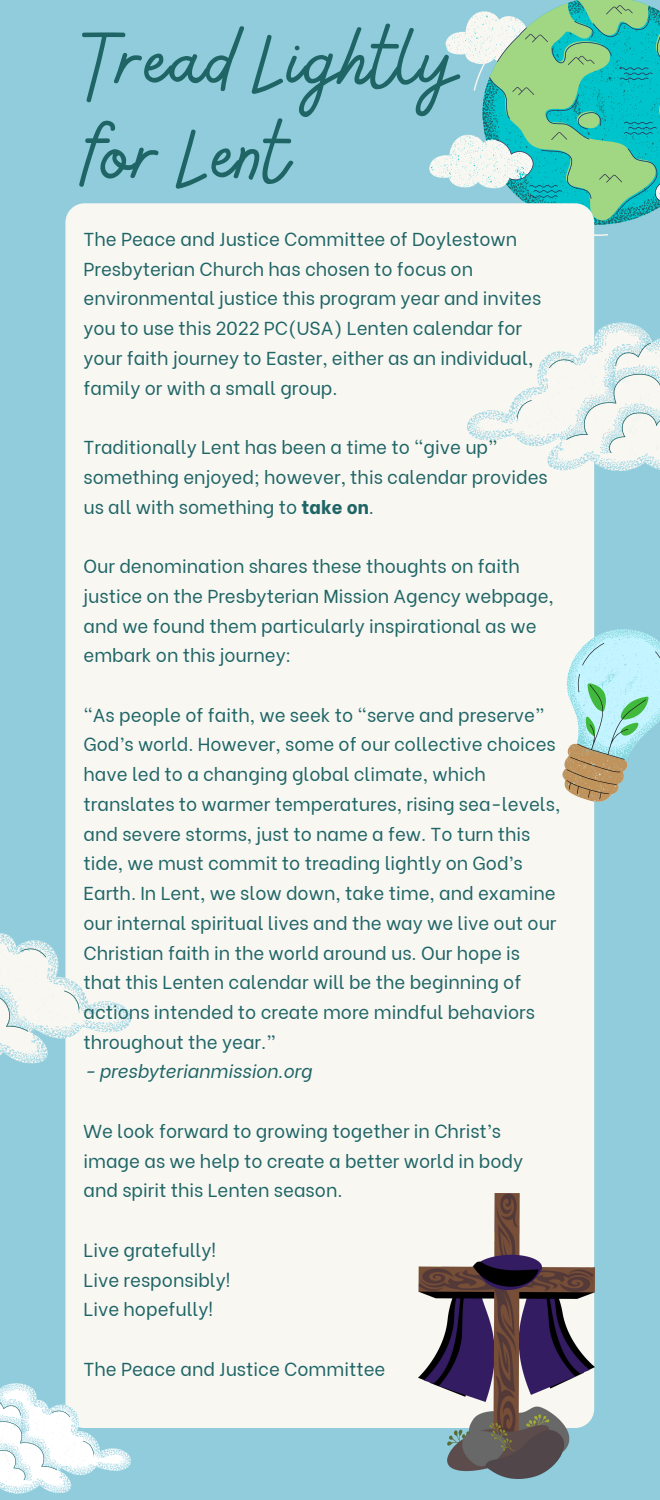
<style>
.page{position:relative;width:660px;height:1500px;background:#90ccdb}
.page>*{position:absolute;margin:0;border:0;box-sizing:border-box;transform-origin:0 0}
.t1{font:90.2px "Bellaboo";letter-spacing:.01em;color:#1f6566}
.t2{font:18.7px/29.7px "Be Vietnam";color:#1f6566}
.t3{font:italic 18.7px "Be Vietnam";color:#1f6566}
.s1{font-weight:800}
</style>
<div class="page">
<svg style="left:430px;top:11px;width:165px;height:216px"></svg>
<svg style="left:483px;top:11px;width:147px;height:214px"></svg>
<svg style="left:489px;top:0;width:171px;height:220px;background:#60c9aa"></svg>
<div style="left:65px;top:203px;width:529px;height:1225px;background:#f8f7f2;border-radius:19px"></div>
<svg style="left:0;top:1383px;width:131px;height:111px"></svg>
<svg style="left:0;top:910px;width:131px;height:154px"></svg>
<svg style="left:467px;top:323px;width:193px;height:148px"></svg>
<svg style="left:562px;top:613px;width:98px;height:203px"></svg>
<img style="left:418px;top:1194px;width:176px;height:285px">
<p class="t1" style="left:83px;top:4px;width:374px">Tread Lightly</p>
<p class="t1" style="left:83px;top:98px;width:206px">for Lent</p>
<p class="t2" style="left:83px;top:222px;width:459px">The Peace and Justice Committee of Doylestown Presbyterian Church has chosen to focus on environmental justice this program year and invites you to use this 2022 PC(USA) Lenten calendar for your faith journey to Easter, either as an individual, family or with a small group.</p>
<p class="t2" style="left:83px;top:431px;width:466px">Traditionally Lent has been a time to “give up” something enjoyed; however, this calendar provides us all with something to <span class="s1">take on</span>.</p>
<p class="t2" style="left:83px;top:549px;width:472px">Our denomination shares these thoughts on faith justice on the Presbyterian Mission Agency webpage, and we found them particularly inspirational as we embark on this journey:</p>
<p class="t2" style="left:83px;top:698px;width:478px">“As people of faith, we seek to “serve and preserve” God’s world. However, some of our collective choices have led to a changing global climate, which translates to warmer temperatures, rising sea-levels, and severe storms, just to name a few. To turn this tide, we must commit to treading lightly on God’s Earth. In Lent, we slow down, take time, and examine our internal spiritual lives and the way we live out our Christian faith in the world around us. Our hope is that this Lenten calendar will be the beginning of actions intended to create more mindful behaviors throughout the year.”</p>
<p class="t3" style="left:83px;top:1056px;width:230px">- presbyterianmission.org</p>
<p class="t2" style="left:83px;top:1114px;width:441px">We look forward to growing together in Christ’s image as we help to create a better world in body and spirit this Lenten season.</p>
<p class="t2" style="left:83px;top:1233px;width:134px">Live gratefully!</p>
<p class="t2" style="left:83px;top:1263px;width:148px">Live responsibly!</p>
<p class="t2" style="left:83px;top:1293px;width:131px">Live hopefully!</p>
<p class="t2" style="left:83px;top:1352px;width:303px">The Peace and Justice Committee</p>
</div>
